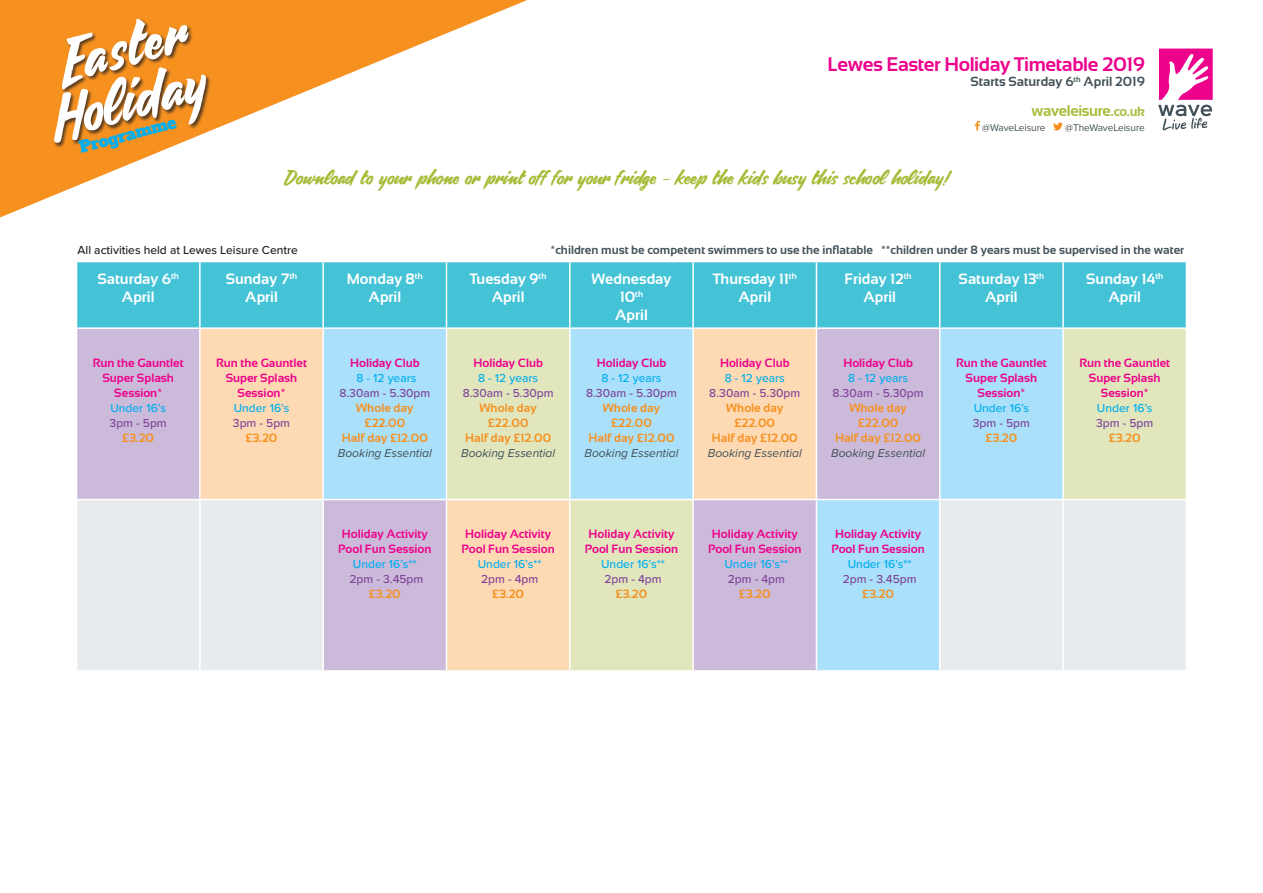
<style>
.page{position:relative;width:1263px;height:893px;background:#fff}
.page>*{position:absolute;margin:0;border:0;box-sizing:border-box;transform-origin:0 0}
.t1{font:58.2px "Carosello";color:#fff}
.t2{font:700 19.65px "Sansation";letter-spacing:-.02em;color:#ed028c}
.t3{font:19.5px "Carosello";color:#a8bb38}
.t4{font:15.75px "Alfa Slab One";color:#00aeef}
.t5{font:700 15.45px "Sansation";letter-spacing:-.02em;color:#a8bb38}
.t6{font:700 15px/18px "Sansation";color:#fff;text-align:center}
.t7{font:700 13.2px "Sansation";color:#425159}
.t8{font:700 12px/15px "Sansation";color:#ed028c;text-align:center}
.t9{font:700 12px/15px "Sansation";color:#f69120;text-align:center}
.t10{font:500 12px/15px "Proxima Nova";color:#7f4399;text-align:center}
.t11{font:700 12px "Sansation";color:#425159}
.t12{font:500 12px "Proxima Nova";color:#00aeef}
.t13{font:italic 12px "Proxima Nova";color:#425159}
.t14{font:500 12px "Proxima Nova";color:#231f20}
.t15{font:10.05px "Proxima Nova";letter-spacing:-.01em;color:#425159}
.s1{font-size:13.5px}
.s2{color:#00aeef}
</style>
<div class="page">
<div style="left:77px;top:262px;width:1109px;height:65px;background:#44c3d7"></div>
<div style="left:77px;top:329px;width:122px;height:170px;background:#ccbada"></div>
<div style="left:201px;top:329px;width:121px;height:170px;background:#fddab3"></div>
<div style="left:324px;top:329px;width:122px;height:170px;background:#aae0f9"></div>
<svg style="left:447px;top:329px;width:739px;height:170px;background:#c5e3db"></svg>
<svg style="left:694px;top:329px;width:245px;height:170px;background:#e4cac6"></svg>
<svg style="left:77px;top:500px;width:1109px;height:170px;background:#d7dce3"></svg>
<div style="left:446px;top:500px;width:124px;height:171px;background:#fddab3"></div>
<hr style="left:199px;top:262px;width:2px;height:65px;background:#fff">
<hr style="left:322px;top:262px;width:2px;height:65px;background:#fff">
<hr style="left:446px;top:262px;width:1px;height:65px;background:#fff">
<hr style="left:569px;top:262px;width:2px;height:65px;background:#fff">
<hr style="left:692px;top:262px;width:2px;height:65px;background:#fff">
<hr style="left:816px;top:262px;width:1px;height:65px;background:#fff">
<hr style="left:939px;top:262px;width:1px;height:65px;background:#fff">
<hr style="left:1062px;top:262px;width:2px;height:65px;background:#fff">
<hr style="left:446px;top:670px;width:124px;height:2px;background:#fff">
<hr style="left:569px;top:329px;width:2px;height:170px;background:#fff">
<hr style="left:692px;top:329px;width:2px;height:170px;background:#fff">
<hr style="left:816px;top:329px;width:1px;height:170px;background:#fff">
<hr style="left:939px;top:329px;width:1px;height:170px;background:#fff">
<hr style="left:1062px;top:329px;width:2px;height:170px;background:#fff">
<hr style="left:199px;top:500px;width:2px;height:170px;background:#fff">
<hr style="left:322px;top:500px;width:2px;height:170px;background:#fff">
<hr style="left:446px;top:500px;width:1px;height:170px;background:#fff">
<hr style="left:569px;top:500px;width:2px;height:170px;background:#fff">
<hr style="left:692px;top:500px;width:2px;height:170px;background:#fff">
<hr style="left:816px;top:500px;width:1px;height:170px;background:#fff">
<hr style="left:939px;top:500px;width:1px;height:170px;background:#fff">
<hr style="left:1062px;top:500px;width:2px;height:170px;background:#fff">
<svg style="left:1158px;top:49px;width:55px;height:82px"></svg>
<svg style="left:975px;top:121px;width:5px;height:9px"></svg>
<svg style="left:1053px;top:123px;width:10px;height:7px"></svg>
<svg style="left:0;top:0;width:527px;height:217px"></svg>
<div style="left:53px;top:67px;width:158px;height:81px;background:#231f20;opacity:.75"></div>
<div style="left:61px;top:18px;width:133px;height:77px;background:#231f20;opacity:.75"></div>
<p class="t1" style="left:47px;top:25px;width:132px;rotate:-15deg">Easter</p>
<p class="t4" style="left:77px;top:138px;width:101px;rotate:-15deg">Programme</p>
<p class="t1" style="left:40px;top:82px;width:160px;rotate:-15deg">Holiday</p>
<p class="t2" style="left:827px;top:53px;width:319px">Lewes Easter Holiday Timetable 2019</p>
<p class="t7" style="left:970px;top:74px;width:176px">Starts Saturday 6<sup>th</sup> April 2019</p>
<p class="t15" style="left:982px;top:120px;width:65px">@WaveLeisure</p>
<p class="t15" style="left:1065px;top:120px;width:81px">@TheWaveLeisure</p>
<p class="t5" style="left:1031px;top:102px;width:115px">waveleisure.<span class="s1">co.uk</span></p>
<p class="t3" style="left:285px;top:164px;width:666px">Download to your phone or print off for your fridge – keep the kids busy this school holiday!</p>
<p class="t14" style="left:78px;top:241px;width:222px">All activities held at Lewes Leisure Centre</p>
<p class="t11" style="left:551px;top:243px;width:635px">*children must be competent swimmers to use the inflatable **children under 8 years must be supervised in the water</p>
<p class="t6" style="left:97px;top:269px;width:83px">Saturday 6<sup>th<br></sup>April</p>
<p class="t6" style="left:226px;top:269px;width:73px">Sunday 7<sup>th<br></sup>April</p>
<p class="t6" style="left:347px;top:269px;width:78px">Monday 8<sup>th<br></sup>April</p>
<p class="t6" style="left:470px;top:269px;width:78px">Tuesday 9<sup>th<br></sup>April</p>
<p class="t6" style="left:591px;top:269px;width:82px">Wednesday<br>10<sup>th</sup></p>
<p class="t6" style="left:615px;top:305px;width:34px">April</p>
<p class="t8" style="left:93px;top:355px;width:92px">Run the Gauntlet</p>
<p class="t8" style="left:102px;top:370px;width:73px">Super Splash<br>Session*</p>
<p class="t12" style="left:110px;top:399px;width:57px">Under 16’s</p>
<p class="t10" style="left:110px;top:415px;width:59px">3pm - 5pm</p>
<p class="t9" style="left:122px;top:430px;width:33px">£3.20</p>
<p class="t8" style="left:216px;top:355px;width:92px">Run the Gauntlet</p>
<p class="t8" style="left:226px;top:370px;width:73px">Super Splash<br>Session*</p>
<p class="t12" style="left:234px;top:399px;width:57px">Under 16’s</p>
<p class="t10" style="left:233px;top:415px;width:59px">3pm - 5pm</p>
<p class="t9" style="left:246px;top:430px;width:33px">£3.20</p>
<p class="t8" style="left:350px;top:355px;width:71px">Holiday Club</p>
<p class="t10" style="left:339px;top:370px;width:92px"><span class="s2">8 - 12 years<br></span>8.30am - 5.30pm</p>
<p class="t9" style="left:356px;top:400px;width:59px">Whole day £22.00</p>
<p class="t9" style="left:342px;top:430px;width:87px">Half day £12.00</p>
<p class="t13" style="left:338px;top:444px;width:95px">Booking Essential</p>
<p class="t8" style="left:342px;top:526px;width:87px">Holiday Activity</p>
<p class="t8" style="left:338px;top:541px;width:95px">Pool Fun Session</p>
<p class="t12" style="left:353px;top:555px;width:65px">Under 16’s**</p>
<p class="t10" style="left:349px;top:571px;width:76px">2pm - 3.45pm</p>
<p class="t9" style="left:369px;top:586px;width:33px">£3.20</p>
<p class="t8" style="left:473px;top:355px;width:71px">Holiday Club</p>
<p class="t10" style="left:463px;top:370px;width:92px"><span class="s2">8 - 12 years<br></span>8.30am - 5.30pm</p>
<p class="t9" style="left:479px;top:400px;width:59px">Whole day £22.00</p>
<p class="t9" style="left:465px;top:430px;width:87px">Half day £12.00</p>
<p class="t13" style="left:461px;top:444px;width:95px">Booking Essential</p>
<p class="t8" style="left:465px;top:526px;width:87px">Holiday Activity</p>
<p class="t8" style="left:461px;top:541px;width:95px">Pool Fun Session</p>
<p class="t12" style="left:478px;top:555px;width:65px">Under 16’s**</p>
<p class="t10" style="left:481px;top:571px;width:59px">2pm - 4pm</p>
<p class="t9" style="left:492px;top:586px;width:33px">£3.20</p>
<p class="t8" style="left:597px;top:355px;width:71px">Holiday Club</p>
<p class="t10" style="left:586px;top:370px;width:92px"><span class="s2">8 - 12 years<br></span>8.30am - 5.30pm</p>
<p class="t9" style="left:603px;top:400px;width:59px">Whole day £22.00</p>
<p class="t9" style="left:588px;top:430px;width:87px">Half day £12.00</p>
<p class="t13" style="left:584px;top:444px;width:95px">Booking Essential</p>
<p class="t8" style="left:589px;top:526px;width:87px">Holiday Activity</p>
<p class="t8" style="left:585px;top:541px;width:95px">Pool Fun Session</p>
<p class="t12" style="left:601px;top:555px;width:65px">Under 16’s**</p>
<p class="t10" style="left:604px;top:571px;width:59px">2pm - 4pm</p>
<p class="t9" style="left:616px;top:586px;width:33px">£3.20</p>
<p class="t6" style="left:713px;top:269px;width:86px">Thursday 11<sup>th<br></sup>April</p>
<p class="t6" style="left:844px;top:269px;width:69px">Friday 12<sup>th</sup></p>
<p class="t6" style="left:863px;top:287px;width:34px">April</p>
<p class="t8" style="left:720px;top:355px;width:71px">Holiday Club</p>
<p class="t10" style="left:709px;top:370px;width:92px"><span class="s2">8 - 12 years<br></span>8.30am - 5.30pm</p>
<p class="t9" style="left:726px;top:400px;width:59px">Whole day £22.00</p>
<p class="t9" style="left:712px;top:430px;width:87px">Half day £12.00</p>
<p class="t13" style="left:708px;top:444px;width:95px">Booking Essential</p>
<p class="t8" style="left:712px;top:526px;width:87px">Holiday Activity</p>
<p class="t8" style="left:708px;top:541px;width:95px">Pool Fun Session</p>
<p class="t12" style="left:724px;top:555px;width:65px">Under 16’s**</p>
<p class="t10" style="left:728px;top:571px;width:59px">2pm - 4pm</p>
<p class="t9" style="left:739px;top:586px;width:33px">£3.20</p>
<p class="t8" style="left:843px;top:355px;width:71px">Holiday Club</p>
<p class="t10" style="left:833px;top:370px;width:92px"><span class="s2">8 - 12 years<br></span>8.30am - 5.30pm</p>
<p class="t9" style="left:849px;top:400px;width:59px">Whole day £22.00</p>
<p class="t9" style="left:835px;top:430px;width:87px">Half day £12.00</p>
<p class="t13" style="left:831px;top:444px;width:95px">Booking Essential</p>
<p class="t8" style="left:835px;top:526px;width:87px">Holiday Activity</p>
<p class="t8" style="left:831px;top:541px;width:95px">Pool Fun Session</p>
<p class="t12" style="left:848px;top:555px;width:65px">Under 16’s**</p>
<p class="t10" style="left:843px;top:571px;width:76px">2pm - 3.45pm</p>
<p class="t9" style="left:862px;top:586px;width:33px">£3.20</p>
<p class="t6" style="left:959px;top:269px;width:87px">Saturday 13<sup>th<br></sup>April</p>
<p class="t6" style="left:1086px;top:269px;width:79px">Sunday 14<sup>th<br></sup>April</p>
<p class="t8" style="left:956px;top:355px;width:92px">Run the Gauntlet</p>
<p class="t8" style="left:965px;top:370px;width:73px">Super Splash<br>Session*</p>
<p class="t12" style="left:974px;top:399px;width:57px">Under 16’s</p>
<p class="t10" style="left:973px;top:415px;width:59px">3pm - 5pm</p>
<p class="t9" style="left:985px;top:430px;width:33px">£3.20</p>
<p class="t8" style="left:1079px;top:355px;width:92px">Run the Gauntlet</p>
<p class="t8" style="left:1089px;top:370px;width:73px">Super Splash<br>Session*</p>
<p class="t12" style="left:1097px;top:399px;width:57px">Under 16’s</p>
<p class="t10" style="left:1096px;top:415px;width:59px">3pm - 5pm</p>
<p class="t9" style="left:1109px;top:430px;width:33px">£3.20</p>
</div>
